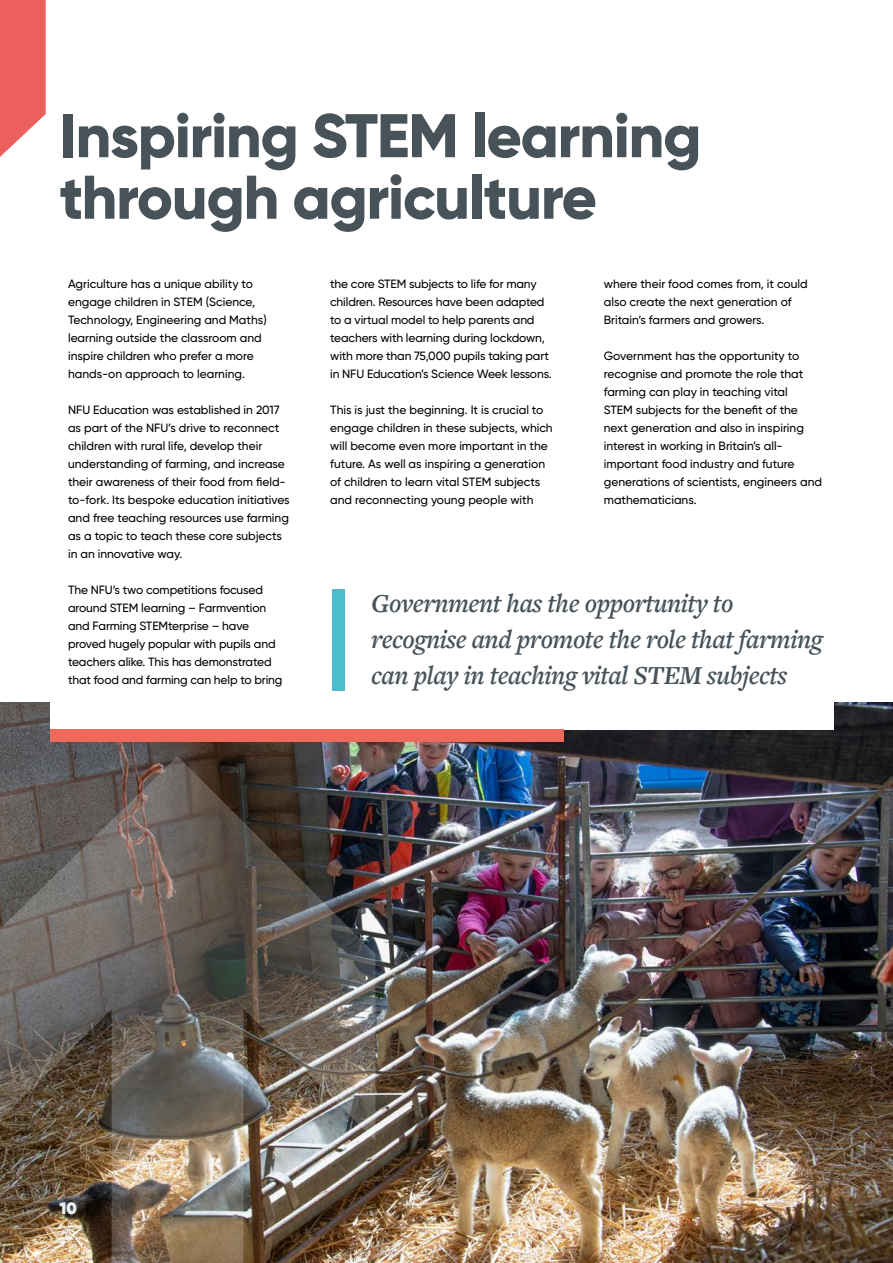
<style>
.page{position:relative;width:893px;height:1263px;background:#fff}
.page>*{position:absolute;margin:0;border:0;box-sizing:border-box;transform-origin:0 0}
.t1{font:800 61.5px/61.5px "Gilroy";letter-spacing:-.02em;color:#475259}
.t2{font:italic 600 27px/36px "Freight Text Pro";letter-spacing:-.02em;color:#475259}
.t3{font:800 16.5px "Gilroy";color:#ededed}
.t4{font:500 12px/18px "Gilroy";color:#000}
</style>
<div class="page">
<img style="left:0;top:702px;width:893px;height:561px">
<svg style="left:0;top:0;width:46px;height:157px;background:#ed7675"></svg>
<div style="left:50px;top:258px;width:783px;height:472px;background:#fff"></div>
<div style="left:332px;top:589px;width:12px;height:101px;background:#4cbdcc"></div>
<img style="left:0;top:756px;width:375px;height:507px">
<div style="left:50px;top:729px;width:514px;height:13px;background:#ed6959"></div>
<h1 class="t1" style="left:60px;top:105px;width:643px">Inspiring STEM learning through agriculture</h1>
<p class="t4" style="left:68px;top:275px;width:200px">Agriculture has a unique ability to engage children in STEM (Science, Technology, Engineering and Maths) learning outside the classroom and inspire children who prefer a more hands-on approach to learning.</p>
<p class="t4" style="left:68px;top:401px;width:223px">NFU Education was established in 2017 as part of the NFU’s drive to reconnect children with rural life, develop their understanding of farming, and increase their awareness of their food from field&shy;to-fork. Its bespoke education initiatives and free teaching resources use farming as a topic to teach these core subjects in an innovative way.</p>
<p class="t4" style="left:68px;top:581px;width:216px">The NFU’s two competitions focused around STEM learning – Farmvention and Farming STEMterprise – have proved hugely popular with pupils and teachers alike. This has demonstrated that food and farming can help to bring</p>
<h2 class="t2" style="left:371px;top:585px;width:453px">Government has the opportunity to recognise and promote the role that farming can play in teaching vital STEM subjects</h2>
<p class="t4" style="left:330px;top:275px;width:223px">the core STEM subjects to life for many children. Resources have been adapted to a virtual model to help parents and teachers with learning during lockdown, with more than 75,000 pupils taking part in NFU Education’s Science Week lessons.</p>
<p class="t4" style="left:330px;top:401px;width:224px">This is just the beginning. It is crucial to engage children in these subjects, which will become even more important in the future. As well as inspiring a generation of children to learn vital STEM subjects and reconnecting young people with</p>
<p class="t4" style="left:604px;top:275px;width:205px">where their food comes from, it could also create the next generation of<br>Britain’s farmers and growers.</p>
<p class="t4" style="left:604px;top:347px;width:220px">Government has the opportunity to recognise and promote the role that farming can play in teaching vital<br>STEM subjects for the benefit of the next generation and also in inspiring interest in working in Britain’s all&shy;important food industry and future generations of scientists, engineers and mathematicians.</p>
<h3 class="t3" style="left:60px;top:1197px;width:19px">10</h3>
</div>
